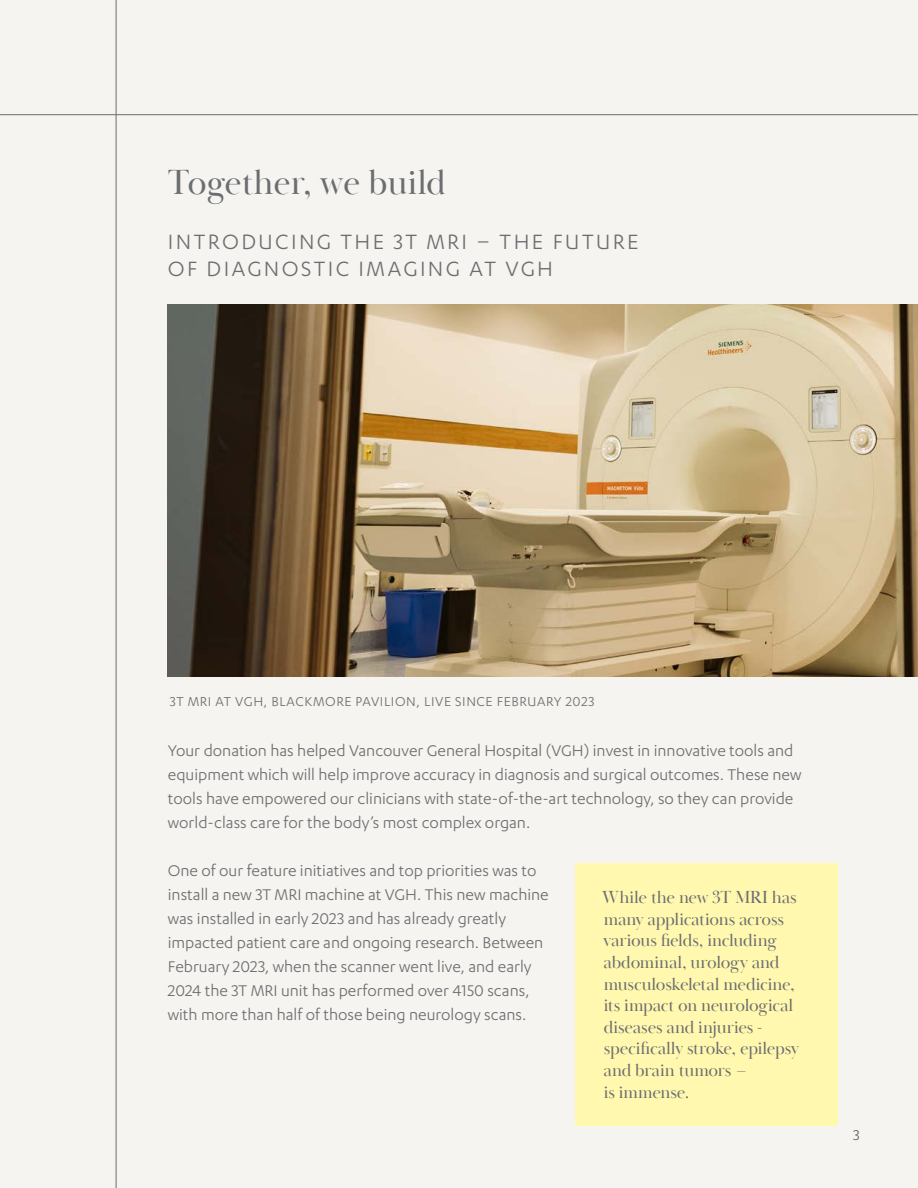
<style>
.page{position:relative;width:918px;height:1188px;background:#f5f4f1}
.page>*{position:absolute;margin:0;border:0;box-sizing:border-box;transform-origin:0 0}
.HEAD_2{font:36px "Baskerville Poster PT";color:#6c6d70}
.BODY__WHY{font:24px/27px "Karbon";letter-spacing:.1em;color:#6c6d70}
.BODY__WHY-2{font:18px/24px "Karbon";color:#6c6d70}
.BODY__WHY-3{font:18px/21.6px "Baskerville Poster PT";letter-spacing:-.01em;color:#6c6d70}
.t1{font:16.5px "Karbon";color:#636366}
.BODY__WHY-4{font:15px "Karbon";letter-spacing:.04em;color:#6c6d70}
</style>
<div class="page">
<img style="left:168px;top:305px;width:750px;height:371px">
<hr style="left:0;top:114px;width:918px;height:1px;background:#6c6d70">
<hr style="left:116px;top:0;width:1px;height:1188px;background:#6c6d70">
<div style="left:576px;top:863px;width:262px;height:262px;background:#fff8ae"></div>
<p class="HEAD_2" style="left:168px;top:160px;width:280px">Together, we build</p>
<p class="BODY__WHY" style="left:168px;top:228px;width:472px">INTRODUCING THE 3T MRI – THE FUTURE<br>OF DIAGNOSTIC IMAGING AT VGH</p>
<p class="BODY__WHY-4" style="left:170px;top:693px;width:426px">3T MRI AT VGH, BLACKMORE PAVILION, LIVE SINCE FEBRUARY 2023</p>
<p class="BODY__WHY-2" style="left:168px;top:738px;width:635px">Your donation has helped Vancouver General Hospital (VGH) invest in innovative tools and equipment which will help improve accuracy in diagnosis and surgical outcomes. These new tools have empowered our clinicians with state-of-the-art technology, so they can provide world-class care for the body’s most complex organ.</p>
<p class="BODY__WHY-2" style="left:168px;top:858px;width:382px">One of our feature initiatives and top priorities was to install a new 3T MRI machine at VGH. This new machine was installed in early 2023 and has already greatly impacted patient care and ongoing research. Between February 2023, when the scanner went live, and early 2024 the 3T MRI unit has performed over 4150 scans, with more than half of those being neurology scans.</p>
<p class="BODY__WHY-3" style="left:602px;top:887px;width:198px">While the new 3T MRI has many applications across various fields, including abdominal, urology and musculoskeletal medicine, its impact on neurological diseases and injuries - specifically stroke, epilepsy and brain tumors –<br>is immense.</p>
<p class="t1" style="left:853px;top:1126px;width:8px">3</p>
</div>
